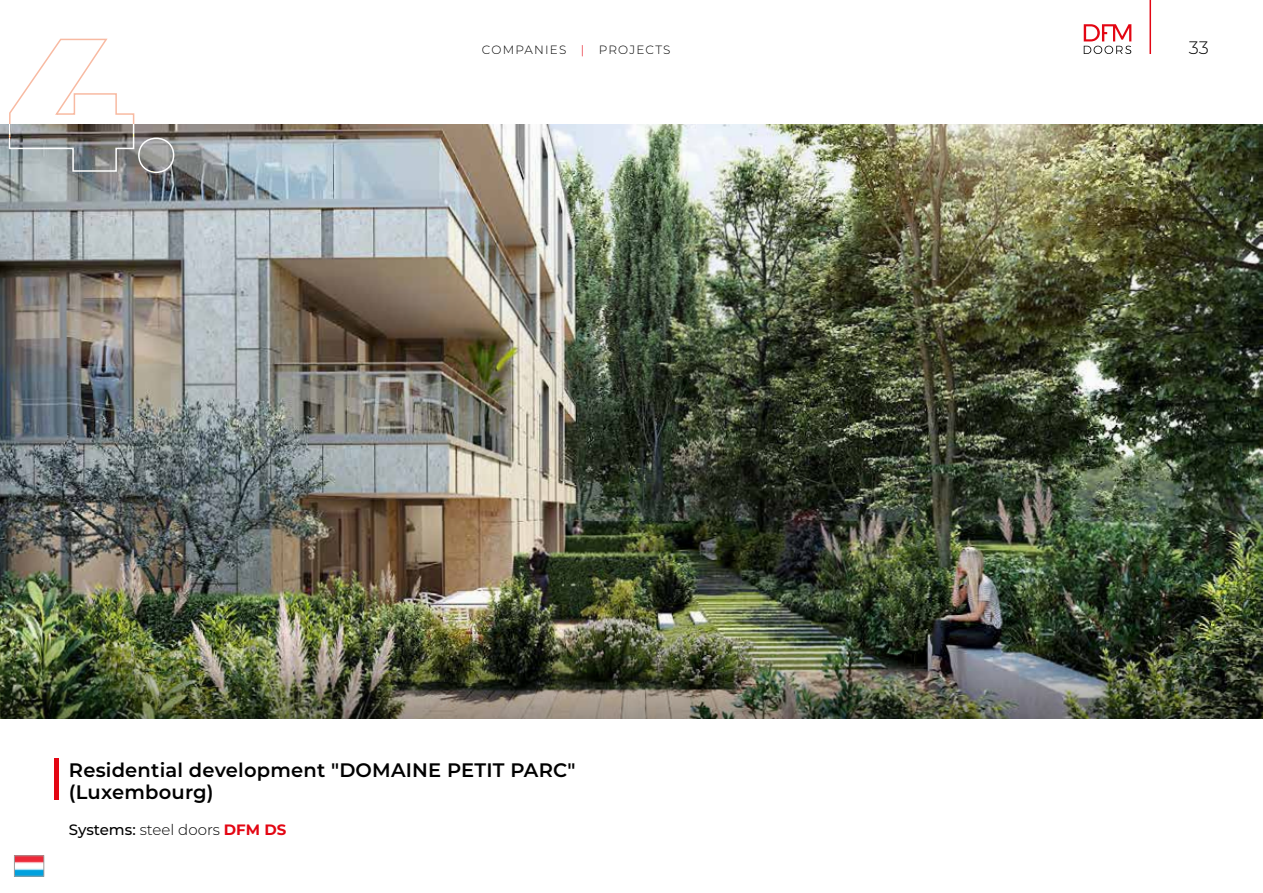
<style>
.page{position:relative;width:1263px;height:893px;background:#fff}
.page>*{position:absolute;margin:0;border:0;box-sizing:border-box;transform-origin:0 0}
.t1{font:600 19.5px/22.5px "Montserrat";letter-spacing:.01em;color:#000}
.t2{font:300 18px "Montserrat";color:#000}
.t3{font:300 15px "Montserrat";color:#000}
.t4{font:300 12px "Montserrat";letter-spacing:.1em;color:#000}
.s1{color:#e30613}
.s2{font-weight:500}
.s3{font-weight:700;color:#e30613}
</style>
<div class="page">
<img style="left:0;top:125px;width:1263px;height:397px">
<img style="left:0;top:522px;width:1263px;height:196px">
<hr style="left:1149px;top:0;width:2px;height:54px;background:#e30613">
<svg style="left:1084px;top:24px;width:47px;height:30px"></svg>
<svg style="left:8px;top:38px;width:167px;height:136px"></svg>
<hr style="left:54px;top:758px;width:4px;height:41px;background:#e30613">
<img style="left:16px;top:858px;width:26px;height:16px">
<div style="left:14px;top:856px;width:30px;height:20px;border:1px solid #9d9d9c"></div>
<p class="t4" style="left:482px;top:42px;width:190px">COMPANIES <span class="s1">|</span> PROJECTS</p>
<p class="t2" style="left:1189px;top:35px;width:21px">33</p>
<p class="t1" style="left:69px;top:758px;width:508px">Residential development "DOMAINE PETIT PARC" (Luxembourg)</p>
<p class="t3" style="left:69px;top:819px;width:219px"><span class="s2">Systems:</span> steel doors <span class="s3">DFM DS</span></p>
</div>
